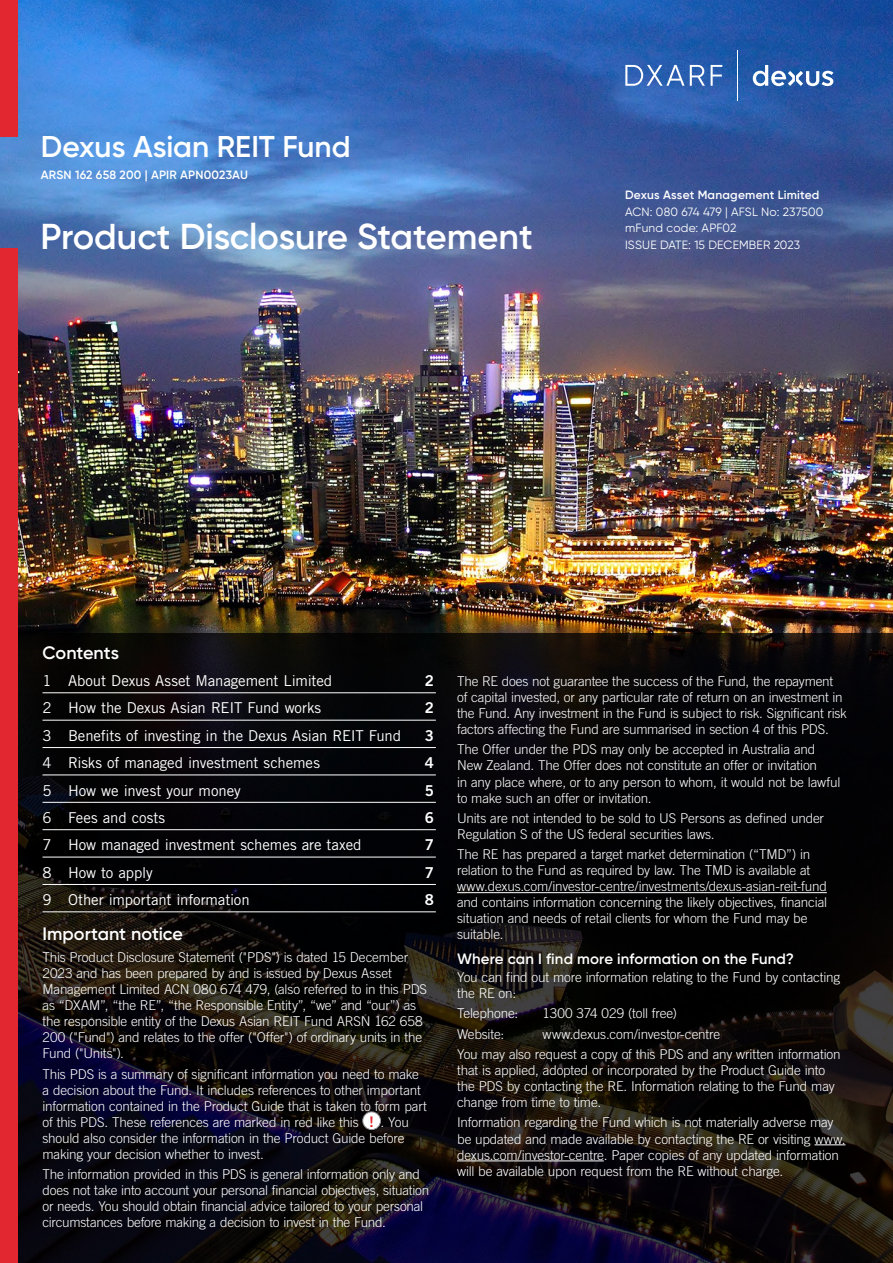
<style>
.page{position:relative;width:893px;height:1263px;background:#fff}
.page>*{position:absolute;margin:0;border:0;box-sizing:border-box;transform-origin:0 0}
.t1{font:600 36px "Gilroy";letter-spacing:-.005em;color:#fff}
.t2{font:600 30px "Gilroy";color:#fff}
.t3{font:600 18px "Gilroy";color:#fff}
.t4{font:15px "Trade Gothic LT Std";letter-spacing:-.01em;color:#fff}
.t5{font:600 15px "Gilroy";letter-spacing:.01em;color:#fff}
.t6{font:15px "Trade Gothic LT Std Bd 2";color:#fff}
.t7{font:300 13.5px/16px "Trade Gothic LT Std";letter-spacing:-.015em;color:#fff}
.t8{font:12px/16.5px "Gilroy";letter-spacing:.01em;color:#fff}
.t9{font:600 12px "Gilroy";letter-spacing:.015em;color:#fff}
.s1{font-family:"Trade Gothic LT Std Bd 2";font-weight:400;font-size:14.55px;color:#e32731}
</style>
<div class="page">
<img style="left:0;top:0;width:893px;height:634px">
<svg style="left:17px;top:634px;width:876px;height:629px;fill:#050407"></svg>
<div style="left:0;top:249px;width:17px;height:1014px;background:#e32731"></div>
<div style="left:0;top:0;width:17px;height:136px;background:#e32731"></div>
<div style="left:363px;top:1112px;width:17px;height:17px;background:#fff;border-radius:50%"></div>
<div style="left:363px;top:1112px;width:18px;height:18px;border:1px solid #939598;border-radius:50%"></div>
<hr style="left:43px;top:692px;width:393px;height:1px;background:#fff">
<hr style="left:43px;top:720px;width:393px;height:1px;background:#fff">
<hr style="left:43px;top:747px;width:393px;height:1px;background:#fff">
<hr style="left:43px;top:774px;width:393px;height:1px;background:#fff">
<hr style="left:43px;top:802px;width:393px;height:1px;background:#fff">
<hr style="left:43px;top:829px;width:393px;height:1px;background:#fff">
<hr style="left:43px;top:857px;width:393px;height:1px;background:#fff">
<hr style="left:43px;top:884px;width:393px;height:1px;background:#fff">
<hr style="left:43px;top:911px;width:393px;height:1px;background:#fff">
<hr style="left:457px;top:892px;width:370px;height:1px;background:#fff">
<hr style="left:814px;top:1144px;width:31px;height:1px;background:#fff">
<hr style="left:457px;top:1160px;width:147px;height:1px;background:#fff">
<hr style="left:737px;top:50px;width:1px;height:51px;background:#fff">
<svg style="left:753px;top:65px;width:80px;height:21px"></svg>
<svg style="left:625px;top:65px;width:59px;height:21px"></svg>
<svg style="left:690px;top:65px;width:15px;height:21px"></svg>
<svg style="left:711px;top:65px;width:11px;height:21px"></svg>
<h2 class="t2" style="left:41px;top:128px;width:311px">Dexus Asian REIT Fund</h2>
<p class="t9" style="left:41px;top:168px;width:208px">ARSN 162 658 200 | APIR APN0023AU</p>
<h1 class="t1" style="left:40px;top:214px;width:494px">Product Disclosure Statement</h1>
<p class="t9" style="left:625px;top:188px;width:196px">Dexus Asset Management Limited</p>
<p class="t8" style="left:625px;top:203px;width:200px">ACN: 080 674 479 | AFSL No: 237500 mFund code: APF02<br>ISSUE DATE: 15 DECEMBER 2023</p>
<h3 class="t3" style="left:43px;top:641px;width:78px">Contents</h3>
<p class="t4" style="left:43px;top:672px;width:291px">1 About Dexus Asset Management Limited</p>
<p class="t6" style="left:425px;top:671px;width:11px">2</p>
<p class="t4" style="left:43px;top:699px;width:280px">2 How the Dexus Asian REIT Fund works</p>
<p class="t6" style="left:425px;top:699px;width:11px">2</p>
<p class="t4" style="left:43px;top:726px;width:360px">3 Benefits of investing in the Dexus Asian REIT Fund</p>
<p class="t6" style="left:425px;top:726px;width:11px">3</p>
<p class="t4" style="left:43px;top:754px;width:279px">4 Risks of managed investment schemes</p>
<p class="t6" style="left:425px;top:753px;width:11px">4</p>
<p class="t4" style="left:43px;top:781px;width:200px">5 How we invest your money</p>
<p class="t6" style="left:425px;top:781px;width:11px">5</p>
<p class="t4" style="left:43px;top:808px;width:124px">6 Fees and costs</p>
<p class="t6" style="left:425px;top:808px;width:11px">6</p>
<p class="t4" style="left:43px;top:836px;width:321px">7 How managed investment schemes are taxed</p>
<p class="t6" style="left:425px;top:836px;width:11px">7</p>
<p class="t4" style="left:43px;top:863px;width:112px">8 How to apply</p>
<p class="t6" style="left:425px;top:863px;width:11px">7</p>
<p class="t4" style="left:43px;top:891px;width:209px">9 Other important information</p>
<p class="t6" style="left:425px;top:890px;width:11px">8</p>
<h3 class="t3" style="left:43px;top:922px;width:142px">Important notice</h3>
<p class="t7" style="left:43px;top:949px;width:386px">This Product Disclosure Statement ("PDS") is dated 15 December 2023 and has been prepared by and is issued by Dexus Asset Management Limited ACN 080 674 479, (also referred to in this PDS as “DXAM”, “the RE”, “the Responsible Entity”, “we” and “our”) as the responsible entity of the Dexus Asian REIT Fund ARSN 162 658<br>200 ("Fund") and relates to the offer ("Offer") of ordinary units in the Fund ("Units").</p>
<p class="t7" style="left:43px;top:1066px;width:386px">This PDS is a summary of significant information you need to make a decision about the Fund. It includes references to other important information contained in the Product Guide that is taken to form part of this PDS. These references are marked in red like this <span class="s1">!</span> . You should also consider the information in the Product Guide before making your decision whether to invest.</p>
<p class="t7" style="left:43px;top:1166px;width:388px">The information provided in this PDS is general information only and does not take into account your personal financial objectives, situation or needs. You should obtain financial advice tailored to your personal circumstances before making a decision to invest in the Fund.</p>
<p class="t7" style="left:457px;top:673px;width:391px">The RE does not guarantee the success of the Fund, the repayment<br>of capital invested, or any particular rate of return on an investment in the Fund. Any investment in the Fund is subject to risk. Significant risk factors affecting the Fund are summarised in section 4 of this PDS.</p>
<p class="t7" style="left:457px;top:741px;width:385px">The Offer under the PDS may only be accepted in Australia and New Zealand. The Offer does not constitute an offer or invitation<br>in any place where, or to any person to whom, it would not be lawful to make such an offer or invitation.</p>
<p class="t7" style="left:457px;top:810px;width:368px">Units are not intended to be sold to US Persons as defined under<br>Regulation S of the US federal securities laws.</p>
<p class="t7" style="left:457px;top:846px;width:371px">The RE has prepared a target market determination (“TMD”) in relation to the Fund as required by law. The TMD is available at www.dexus.com/investor-centre/investments/dexus-asian-reit-fund and contains information concerning the likely objectives, financial situation and needs of retail clients for whom the Fund may be suitable.</p>
<p class="t5" style="left:457px;top:949px;width:338px">Where can I find more information on the Fund?</p>
<p class="t7" style="left:457px;top:969px;width:385px">You can find out more information relating to the Fund by contacting the RE on:</p>
<p class="t7" style="left:457px;top:1005px;width:63px">Telephone:</p>
<p class="t7" style="left:543px;top:1005px;width:136px">1300 374 029 (toll free)</p>
<p class="t7" style="left:457px;top:1026px;width:49px">Website:</p>
<p class="t7" style="left:457px;top:1023px;width:385px;line-height:20.2px;text-indent:85px">www.dexus.com/investor-centre<br>You may also request a copy of this PDS and any written information</p>
<p class="t7" style="left:457px;top:1062px;width:379px">that is applied, adopted or incorporated by the Product Guide into the PDS by contacting the RE. Information relating to the Fund may change from time to time.</p>
<p class="t7" style="left:457px;top:1114px;width:390px">Information regarding the Fund which is not materially adverse may be updated and made available by contacting the RE or visiting www. dexus.com/investor-centre. Paper copies of any updated information will be available upon request from the RE without charge.</p>
</div>
